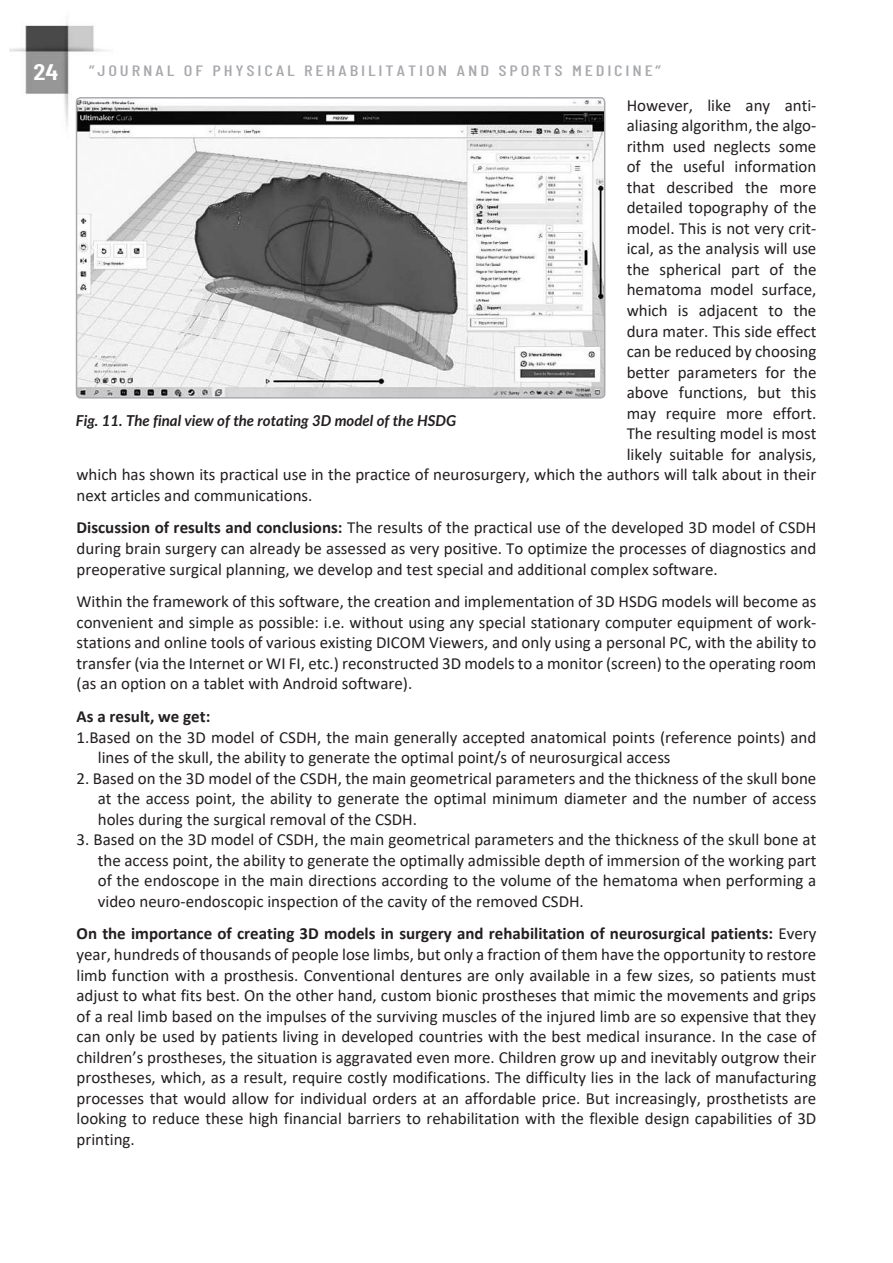
<style>
.page{position:relative;width:893px;height:1263px;background:#fff}
.page>*{position:absolute;margin:0;border:0;box-sizing:border-box;transform-origin:0 0}
.t1{font:600 22.5px "Barlow Condensed";color:#fff;scale:1.25 1}
.t2{font:16.95px/20.5px "Calibri";color:#231f20;text-align:justify}
.t3{font:700 16.95px "Calibri";color:#231f20}
.t4{font:500 15px "Barlow Condensed";letter-spacing:.15em;color:#a8a9ad;scale:1.25 1}
.t5{font:italic 700 15px "Lato";color:#231f20}
.s1{font-weight:700}
</style>
<div class="page">
<img style="left:9px;top:21px;width:98px;height:122px">
<img style="left:78px;top:98px;width:527px;height:299px">
<div style="left:76px;top:97px;width:529px;height:302px;border:1px solid #a8a9ad;border-radius:4px"></div>
<h1 class="t1" style="left:34px;top:58px;width:21px">24</h1>
<p class="t4" style="left:89px;top:61px;width:459px">”JOURNAL OF PHYSICAL REHABILITATION AND SPORTS MEDICINE”</p>
<p class="t2" style="left:627px;top:94px;width:191px">However, like any anti-</p>
<p class="t2" style="left:627px;top:115px;width:191px">aliasing algorithm, the algo-</p>
<p class="t2" style="left:627px;top:135px;width:191px">rithm used neglects some</p>
<p class="t2" style="left:627px;top:156px;width:191px">of the useful information</p>
<p class="t2" style="left:627px;top:176px;width:191px">that described the more</p>
<p class="t2" style="left:627px;top:197px;width:191px">detailed topography of the</p>
<p class="t2" style="left:627px;top:217px;width:191px">model. This is not very crit-</p>
<p class="t2" style="left:627px;top:238px;width:191px">ical, as the analysis will use</p>
<p class="t2" style="left:627px;top:259px;width:191px">the spherical part of the</p>
<p class="t2" style="left:627px;top:279px;width:191px">hematoma model surface,</p>
<p class="t2" style="left:627px;top:300px;width:191px">which is adjacent to the</p>
<p class="t2" style="left:627px;top:320px;width:191px">dura mater. This side effect</p>
<p class="t2" style="left:627px;top:341px;width:191px">can be reduced by choosing</p>
<p class="t2" style="left:627px;top:361px;width:191px">better parameters for the</p>
<p class="t2" style="left:627px;top:382px;width:191px">above functions, but this</p>
<p class="t2" style="left:627px;top:402px;width:191px">may require more effort.</p>
<p class="t2" style="left:627px;top:423px;width:191px">The resulting model is most</p>
<p class="t2" style="left:627px;top:443px;width:191px">likely suitable for analysis,</p>
<p class="t2" style="left:77px;top:464px;width:741px">which has shown its practical use in the practice of neurosurgery, which the authors will talk about in their</p>
<p class="t2" style="left:77px;top:485px;width:237px">next articles and communications.</p>
<p class="t2" style="left:77px;top:517px;width:741px"><span class="s1">Discussion of results and conclusions:</span> The results of the practical use of the developed 3D model of CSDH during brain surgery can already be assessed as very positive. To optimize the processes of diagnostics and preoperative surgical planning, we develop and test special and additional complex software.</p>
<p class="t2" style="left:77px;top:591px;width:741px">Within the framework of this software, the creation and implementation of 3D HSDG models will become as convenient and simple as possible: i.e. without using any special stationary computer equipment of work&shy;stations and online tools of various existing DICOM Viewers, and only using a personal PC, with the ability to transfer (via the Internet or WI FI, etc.) reconstructed 3D models to a monitor (screen) to the operating room (as an option on a tablet with Android software).</p>
<p class="t3" style="left:77px;top:704px;width:135px">As a result, we get:</p>
<p class="t2" style="left:98px;top:726px;width:720px;text-indent:-21px">1.Based on the 3D model of CSDH, the main generally accepted anatomical points (reference points) and lines of the skull, the ability to generate the optimal point/s of neurosurgical access</p>
<p class="t2" style="left:98px;top:767px;width:720px;text-indent:-21px">2. Based on the 3D model of the CSDH, the main geometrical parameters and the thickness of the skull bone at the access point, the ability to generate the optimal minimum diameter and the number of access holes during the surgical removal of the CSDH.</p>
<p class="t2" style="left:98px;top:829px;width:720px;text-indent:-21px">3. Based on the 3D model of CSDH, the main geometrical parameters and the thickness of the skull bone at the access point, the ability to generate the optimally admissible depth of immersion of the working part of the endoscope in the main directions according to the volume of the hematoma when performing a video neuro-endoscopic inspection of the cavity of the removed CSDH.</p>
<p class="t2" style="left:77px;top:923px;width:741px"><span class="s1">On the importance of creating 3D models in surgery and rehabilitation of neurosurgical patients:</span> Every year, hundreds of thousands of people lose limbs, but only a fraction of them have the opportunity to restore limb function with a prosthesis. Conventional dentures are only available in a few sizes, so patients must adjust to what fits best. On the other hand, custom bionic prostheses that mimic the movements and grips of a real limb based on the impulses of the surviving muscles of the injured limb are so expensive that they can only be used by patients living in developed countries with the best medical insurance. In the case of children’s prostheses, the situation is aggravated even more. Children grow up and inevitably outgrow their prostheses, which, as a result, require costly modifications. The difficulty lies in the lack of manufacturing processes that would allow for individual orders at an affordable price. But increasingly, prosthetists are looking to reduce these high financial barriers to rehabilitation with the flexible design capabilities of 3D printing.</p>
<p class="t5" style="left:76px;top:410px;width:382px">Fig. 11. The final view of the rotating 3D model of the HSDG</p>
</div>
